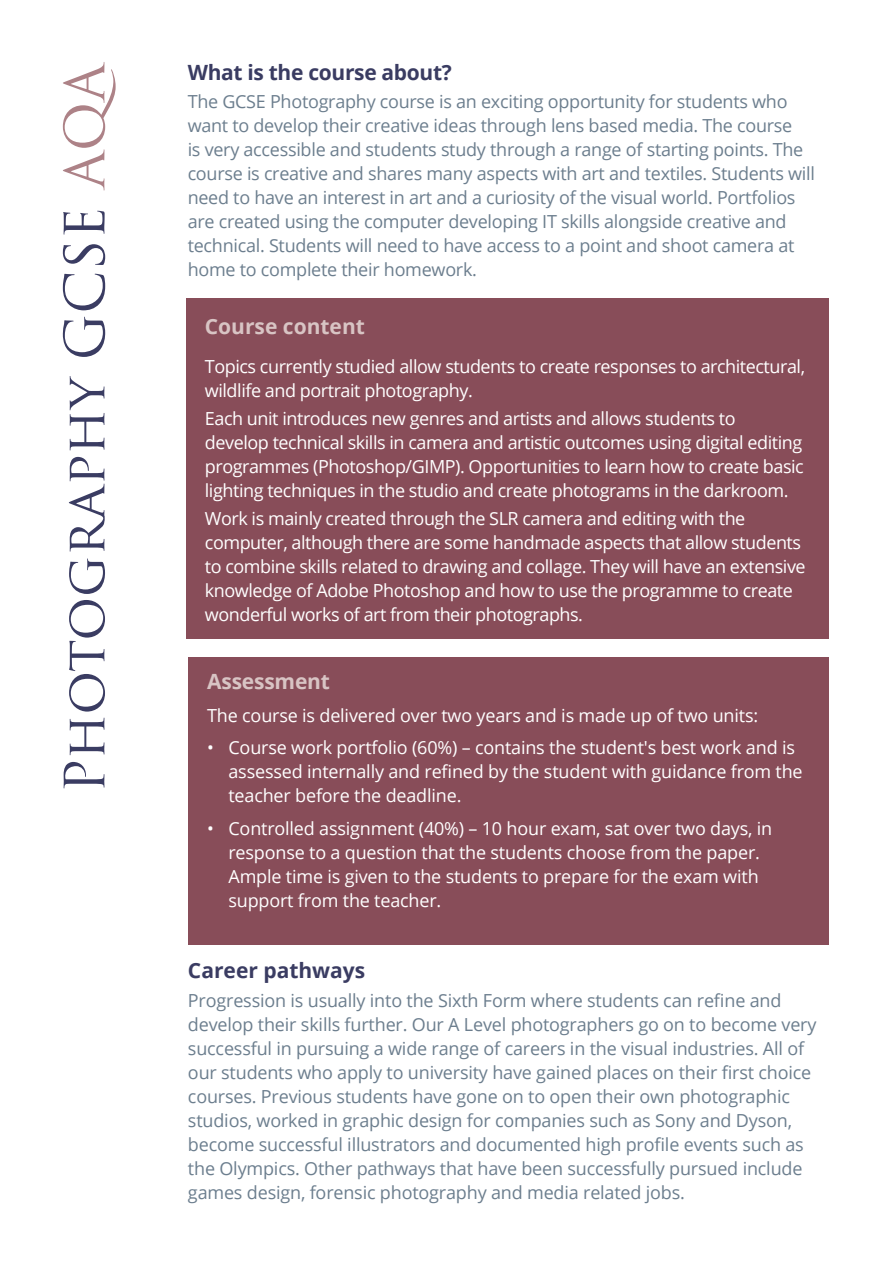
<style>
.page{position:relative;width:893px;height:1263px;background:#fff}
.page>*{position:absolute;margin:0;border:0;box-sizing:border-box;transform-origin:0 0}
.t1{font:54px "Trajan Pro";color:#3a3c62}
.t2{font:700 21px "Open Sans";letter-spacing:-.015em;color:#3a3c62}
.t3{font:700 21px "Open Sans";color:#d8c4c4}
.t4{font:18px/24px "Open Sans";letter-spacing:-.01em;color:#6c7e8e}
.t5{font:18px/24px "Open Sans";letter-spacing:-.025em;color:#fff}
.s1{color:#ad8287}
</style>
<div class="page">
<div style="left:186px;top:298px;width:642px;height:340px;background:#884d59"></div>
<div style="left:188px;top:657px;width:641px;height:287px;background:#884d59"></div>
<h1 class="t1" style="left:50px;top:793px;width:734px;rotate:-90deg">Photography GCSE <span class="s1">AQA</span></h1>
<p class="t2" style="left:188px;top:57px;width:266px">What is the course about?</p>
<p class="t4" style="left:188px;top:89px;width:629px">The GCSE Photography course is an exciting opportunity for students who want to develop their creative ideas through lens based media. The course<br>is very accessible and students study through a range of starting points. The course is creative and shares many aspects with art and textiles. Students will need to have an interest in art and a curiosity of the visual world. Portfolios are created using the computer developing IT skills alongside creative and technical. Students will need to have access to a point and shoot camera at home to complete their homework.</p>
<p class="t3" style="left:205px;top:311px;width:162px">Course content</p>
<p class="t5" style="left:205px;top:354px;width:602px">Topics currently studied allow students to create responses to architectural, wildlife and portrait photography.</p>
<p class="t5" style="left:205px;top:406px;width:600px">Each unit introduces new genres and artists and allows students to develop technical skills in camera and artistic outcomes using digital editing programmes (Photoshop/GIMP). Opportunities to learn how to create basic lighting techniques in the studio and create photograms in the darkroom.</p>
<p class="t5" style="left:205px;top:506px;width:602px">Work is mainly created through the SLR camera and editing with the computer, although there are some handmade aspects that allow students to combine skills related to drawing and collage. They will have an extensive knowledge of Adobe Photoshop and how to use the programme to create wonderful works of art from their photographs.</p>
<p class="t3" style="left:207px;top:667px;width:124px">Assessment</p>
<p class="t5" style="left:207px;top:703px;width:553px">The course is delivered over two years and is made up of two units:</p>
<p class="t5" style="left:228px;top:735px;width:576px;text-indent:-21px">• Course work portfolio (60%) – contains the student's best work and is assessed internally and refined by the student with guidance from the teacher before the deadline.</p>
<p class="t5" style="left:228px;top:816px;width:545px;text-indent:-21px">• Controlled assignment (40%) – 10 hour exam, sat over two days, in response to a question that the students choose from the paper.<br>Ample time is given to the students to prepare for the exam with support from the teacher.</p>
<p class="t2" style="left:188px;top:956px;width:179px">Career pathways</p>
<p class="t4" style="left:188px;top:988px;width:630px">Progression is usually into the Sixth Form where students can refine and develop their skills further. Our A Level photographers go on to become very successful in pursuing a wide range of careers in the visual industries. All of our students who apply to university have gained places on their first choice courses. Previous students have gone on to open their own photographic studios, worked in graphic design for companies such as Sony and Dyson, become successful illustrators and documented high profile events such as the Olympics. Other pathways that have been successfully pursued include games design, forensic photography and media related jobs.</p>
</div>
